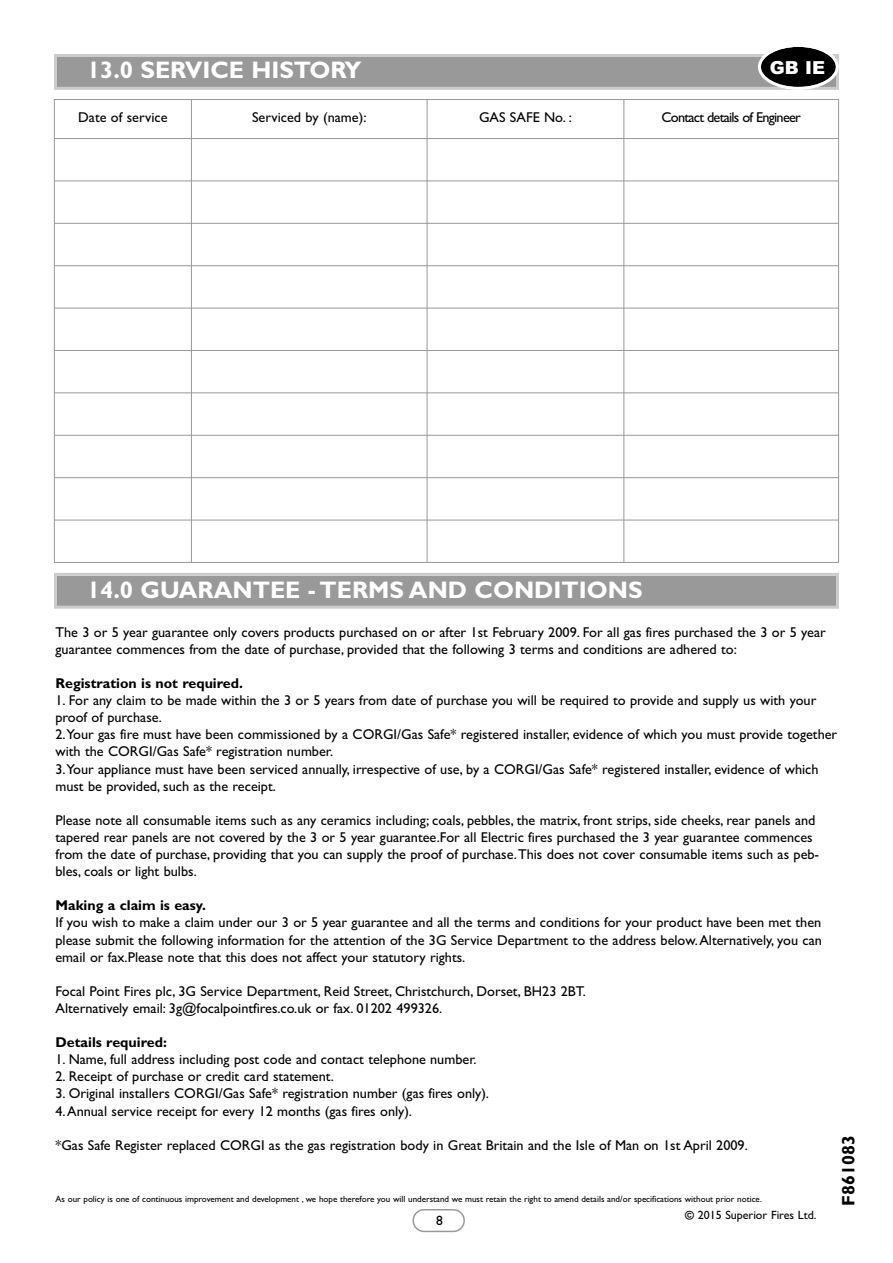
<style>
.page{position:relative;width:893px;height:1263px;background:#fff}
.page>*{position:absolute;margin:0;border:0;box-sizing:border-box;transform-origin:0 0}
.t1{font:700 24px "Gill Sans";color:#fff}
.t2{font:700 18px "Gill Sans";color:#000}
.t3{font:900 18px "Arial";color:#fff}
.t4{font:14.25px/17.1px "Gill Sans";color:#000}
.t5{font:700 14.25px "Gill Sans";color:#000}
.t6{font:14.25px "Gill Sans";letter-spacing:-.05em;color:#000}
.t7{font:13.5px "Gill Sans";color:#000}
.t8{font:12px "Gill Sans";color:#000}
.t9{font:9px "Gill Sans";color:#000}
.s1{font-weight:700}
</style>
<div class="page">
<div style="left:57px;top:57px;width:779px;height:30px;background:#999"></div>
<div style="left:54px;top:54px;width:785px;height:36px;border:3px solid #ccc"></div>
<svg style="left:412px;top:1209px;width:53px;height:23px"></svg>
<svg style="left:758px;top:47px;width:81px;height:43px"></svg>
<div style="left:57px;top:576px;width:779px;height:30px;background:#999"></div>
<div style="left:54px;top:573px;width:785px;height:36px;border:3px solid #ccc"></div>
<hr style="left:54px;top:99px;width:1px;height:464px;background:#999">
<hr style="left:191px;top:99px;width:1px;height:464px;background:#999">
<hr style="left:427px;top:99px;width:1px;height:464px;background:#999">
<hr style="left:623px;top:99px;width:1px;height:464px;background:#999">
<hr style="left:838px;top:99px;width:1px;height:464px;background:#999">
<hr style="left:54px;top:99px;width:785px;height:1px;background:#999">
<hr style="left:54px;top:138px;width:785px;height:1px;background:#999">
<hr style="left:54px;top:181px;width:785px;height:1px;background:#999">
<hr style="left:54px;top:223px;width:785px;height:1px;background:#999">
<hr style="left:54px;top:265px;width:785px;height:1px;background:#999">
<hr style="left:54px;top:308px;width:785px;height:1px;background:#999">
<hr style="left:54px;top:350px;width:785px;height:1px;background:#999">
<hr style="left:54px;top:392px;width:785px;height:1px;background:#999">
<hr style="left:54px;top:435px;width:785px;height:1px;background:#999">
<hr style="left:54px;top:477px;width:785px;height:1px;background:#999">
<hr style="left:54px;top:520px;width:785px;height:1px;background:#999">
<hr style="left:54px;top:562px;width:785px;height:1px;background:#999">
<h1 class="t1" style="left:87px;top:56px;width:276px">13.0 SERVICE HISTORY</h1>
<p class="t3" style="left:770px;top:57px;width:57px">GB IE</p>
<p class="t4" style="left:78px;top:109px;width:91px">Date of service</p>
<p class="t4" style="left:252px;top:109px;width:116px">Serviced by (name):</p>
<p class="t4" style="left:479px;top:109px;width:94px">GAS SAFE No. :</p>
<p class="t6" style="left:661px;top:109px;width:141px">Contact details of Engineer</p>
<h1 class="t1" style="left:87px;top:575px;width:557px">14.0 GUARANTEE - TERMS AND CONDITIONS</h1>
<p class="t4" style="left:56px;top:623px;width:772px">The 3 or 5 year guarantee only covers products purchased on or after 1st February 2009. For all gas fires purchased the 3 or 5 year guarantee commences from the date of purchase, provided that the following 3 terms and conditions are adhered to:</p>
<p class="t5" style="left:56px;top:675px;width:189px">Registration is not required.</p>
<p class="t4" style="left:55px;top:692px;width:783px">1. For any claim to be made within the 3 or 5 years from date of purchase you will be required to provide and supply us with your proof of purchase.<br>2.Your gas fire must have been commissioned by a CORGI/Gas Safe* registered installer, evidence of which you must provide together with the CORGI/Gas Safe* registration number.<br>3.Your appliance must have been serviced annually, irrespective of use, by a CORGI/Gas Safe* registered installer, evidence of which must be provided, such as the receipt.</p>
<p class="t4" style="left:55px;top:811px;width:765px">Please note all consumable items such as any ceramics including; coals, pebbles, the matrix, front strips, side cheeks, rear panels and tapered rear panels are not covered by the 3 or 5 year guarantee.For all Electric fires purchased the 3 year guarantee commences from the date of purchase, providing that you can supply the proof of purchase.This does not cover consumable items such as peb&shy;bles, coals or light bulbs.</p>
<p class="t5" style="left:55px;top:897px;width:152px">Making a claim is easy.</p>
<p class="t4" style="left:56px;top:914px;width:768px;text-align:justify">If you wish to make a claim under our 3 or 5 year guarantee and all the terms and conditions for your product have been met then please submit the following information for the attention of the 3G Service Department to the address below.Alternatively, you can email or fax.Please note that this does not affect your statutory rights.</p>
<p class="t4" style="left:55px;top:982px;width:532px">Focal Point Fires plc, 3G Service Department, Reid Street, Christchurch, Dorset, BH23 2BT.<br>Alternatively email: 3g@focalpointfires.co.uk or fax. 01202 499326.</p>
<p class="t5" style="left:55px;top:1034px;width:113px">Details required:</p>
<p class="t4" style="left:55px;top:1051px;width:423px">1. Name, full address including post code and contact telephone number.</p>
<p class="t4" style="left:55px;top:1068px;width:280px">2. Receipt of purchase or credit card statement.</p>
<p class="t4" style="left:55px;top:1085px;width:435px">3. Original installers CORGI/Gas Safe* registration number (gas fires only).<br>4.Annual service receipt for every 12 months (gas fires only).</p>
<p class="t4" style="left:55px;top:1136px;width:694px">*Gas Safe Register replaced CORGI as the gas registration body in Great Britain and the Isle of Man on 1st April 2009.</p>
<p class="t2" style="left:838px;top:1206px;width:72px;rotate:-90deg">F861083</p>
<p class="t9" style="left:56px;top:1194px;width:708px">As our policy is one of continuous improvement and development , we hope therefore you will understand we must retain the right to amend details and/or specifications without prior notice.</p>
<p class="t7" style="left:436px;top:1212px;width:8px">8</p>
<p class="t8" style="left:685px;top:1207px;width:133px"><span class="s1">©</span> 2015 Superior Fires Ltd.</p>
</div>
